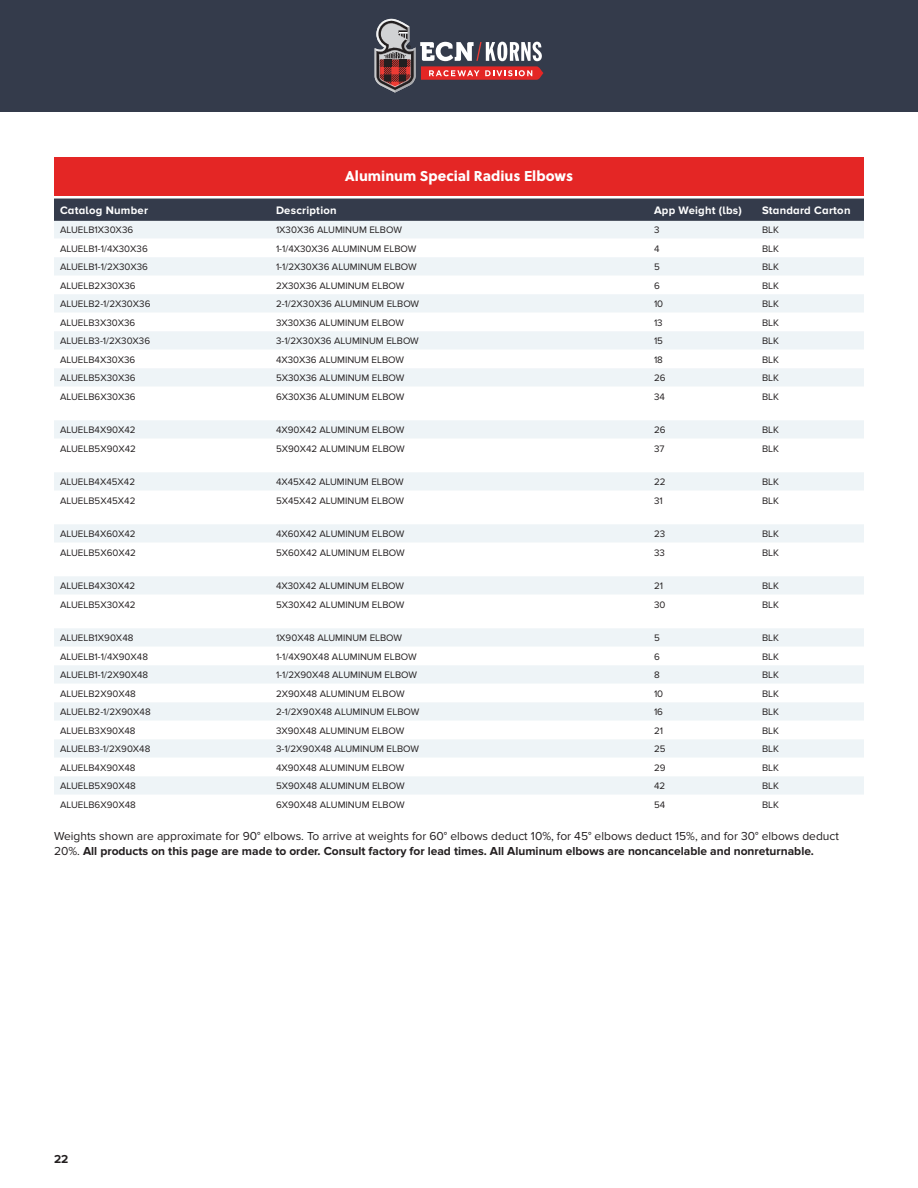
<style>
.page{position:relative;width:918px;height:1188px;background:#fff}
.page>*{position:absolute;margin:0;border:0;box-sizing:border-box;transform-origin:0 0}
.t1{font:800 14.25px "Soleil";color:#fff}
.t2{font:12px/15px "Proxima Nova";color:#231f20}
.t3{font:700 12px "Proxima Nova";color:#231f20}
.t4{font:700 11.25px "Proxima Nova A";letter-spacing:.02em;color:#fff}
.t5{font:9.75px "Proxima Nova";color:#231f20}
.s1{font-weight:700}
</style>
<div class="page">
<div style="left:0;top:0;width:918px;height:112px;background:#343b4b"></div>
<svg style="left:375px;top:19px;width:168px;height:74px"></svg>
<div style="left:54px;top:199px;width:810px;height:22px;background:#343b4b"></div>
<div style="left:54px;top:221px;width:810px;height:17px;background:#eef4f7"></div>
<svg style="left:54px;top:257px;width:810px;height:537px"></svg>
<div style="left:54px;top:157px;width:810px;height:39px;background:#e42625"></div>
<h1 class="t1" style="left:345px;top:164px;width:230px">Aluminum Special Radius Elbows</h1>
<p class="t4" style="left:60px;top:204px;width:90px">Catalog Number</p>
<p class="t4" style="left:276px;top:204px;width:62px">Description</p>
<p class="t4" style="left:654px;top:204px;width:89px">App Weight (lbs)</p>
<p class="t4" style="left:762px;top:204px;width:90px">Standard Carton</p>
<p class="t5" style="left:60px;top:224px;width:75px">ALUELB1X30X36</p>
<p class="t5" style="left:276px;top:224px;width:127px">1X30X36 ALUMINUM ELBOW</p>
<p class="t5" style="left:654px;top:224px;width:7px">3</p>
<p class="t5" style="left:762px;top:224px;width:18px">BLK</p>
<p class="t5" style="left:60px;top:243px;width:89px">ALUELB1-1/4X30X36</p>
<p class="t5" style="left:276px;top:243px;width:142px">1-1/4X30X36 ALUMINUM ELBOW</p>
<p class="t5" style="left:654px;top:243px;width:7px">4</p>
<p class="t5" style="left:762px;top:243px;width:18px">BLK</p>
<p class="t5" style="left:60px;top:261px;width:90px">ALUELB1-1/2X30X36</p>
<p class="t5" style="left:276px;top:261px;width:142px">1-1/2X30X36 ALUMINUM ELBOW</p>
<p class="t5" style="left:654px;top:261px;width:7px">5</p>
<p class="t5" style="left:762px;top:261px;width:18px">BLK</p>
<p class="t5" style="left:60px;top:280px;width:77px">ALUELB2X30X36</p>
<p class="t5" style="left:276px;top:280px;width:130px">2X30X36 ALUMINUM ELBOW</p>
<p class="t5" style="left:654px;top:280px;width:7px">6</p>
<p class="t5" style="left:762px;top:280px;width:18px">BLK</p>
<p class="t5" style="left:60px;top:298px;width:92px">ALUELB2-1/2X30X36</p>
<p class="t5" style="left:276px;top:298px;width:145px">2-1/2X30X36 ALUMINUM ELBOW</p>
<p class="t5" style="left:654px;top:298px;width:11px">10</p>
<p class="t5" style="left:762px;top:298px;width:18px">BLK</p>
<p class="t5" style="left:60px;top:317px;width:77px">ALUELB3X30X36</p>
<p class="t5" style="left:276px;top:317px;width:130px">3X30X36 ALUMINUM ELBOW</p>
<p class="t5" style="left:654px;top:317px;width:10px">13</p>
<p class="t5" style="left:762px;top:317px;width:18px">BLK</p>
<p class="t5" style="left:60px;top:335px;width:92px">ALUELB3-1/2X30X36</p>
<p class="t5" style="left:276px;top:335px;width:144px">3-1/2X30X36 ALUMINUM ELBOW</p>
<p class="t5" style="left:654px;top:335px;width:11px">15</p>
<p class="t5" style="left:762px;top:335px;width:18px">BLK</p>
<p class="t5" style="left:60px;top:354px;width:77px">ALUELB4X30X36</p>
<p class="t5" style="left:276px;top:354px;width:130px">4X30X36 ALUMINUM ELBOW</p>
<p class="t5" style="left:654px;top:354px;width:10px">18</p>
<p class="t5" style="left:762px;top:354px;width:18px">BLK</p>
<p class="t5" style="left:60px;top:372px;width:77px">ALUELB5X30X36</p>
<p class="t5" style="left:276px;top:372px;width:130px">5X30X36 ALUMINUM ELBOW</p>
<p class="t5" style="left:654px;top:372px;width:13px">26</p>
<p class="t5" style="left:762px;top:372px;width:18px">BLK</p>
<p class="t5" style="left:60px;top:391px;width:77px">ALUELB6X30X36</p>
<p class="t5" style="left:276px;top:391px;width:130px">6X30X36 ALUMINUM ELBOW</p>
<p class="t5" style="left:654px;top:391px;width:12px">34</p>
<p class="t5" style="left:762px;top:391px;width:18px">BLK</p>
<p class="t5" style="left:60px;top:424px;width:77px">ALUELB4X90X42</p>
<p class="t5" style="left:276px;top:424px;width:130px">4X90X42 ALUMINUM ELBOW</p>
<p class="t5" style="left:654px;top:424px;width:13px">26</p>
<p class="t5" style="left:762px;top:424px;width:18px">BLK</p>
<p class="t5" style="left:60px;top:443px;width:77px">ALUELB5X90X42</p>
<p class="t5" style="left:276px;top:443px;width:130px">5X90X42 ALUMINUM ELBOW</p>
<p class="t5" style="left:654px;top:443px;width:12px">37</p>
<p class="t5" style="left:762px;top:443px;width:18px">BLK</p>
<p class="t5" style="left:60px;top:476px;width:77px">ALUELB4X45X42</p>
<p class="t5" style="left:276px;top:476px;width:129px">4X45X42 ALUMINUM ELBOW</p>
<p class="t5" style="left:654px;top:476px;width:13px">22</p>
<p class="t5" style="left:762px;top:476px;width:18px">BLK</p>
<p class="t5" style="left:60px;top:495px;width:77px">ALUELB5X45X42</p>
<p class="t5" style="left:276px;top:495px;width:130px">5X45X42 ALUMINUM ELBOW</p>
<p class="t5" style="left:654px;top:495px;width:10px">31</p>
<p class="t5" style="left:762px;top:495px;width:18px">BLK</p>
<p class="t5" style="left:60px;top:528px;width:77px">ALUELB4X60X42</p>
<p class="t5" style="left:276px;top:528px;width:130px">4X60X42 ALUMINUM ELBOW</p>
<p class="t5" style="left:654px;top:528px;width:13px">23</p>
<p class="t5" style="left:762px;top:528px;width:18px">BLK</p>
<p class="t5" style="left:60px;top:547px;width:77px">ALUELB5X60X42</p>
<p class="t5" style="left:276px;top:547px;width:130px">5X60X42 ALUMINUM ELBOW</p>
<p class="t5" style="left:654px;top:547px;width:12px">33</p>
<p class="t5" style="left:762px;top:547px;width:18px">BLK</p>
<p class="t5" style="left:60px;top:580px;width:77px">ALUELB4X30X42</p>
<p class="t5" style="left:276px;top:580px;width:130px">4X30X42 ALUMINUM ELBOW</p>
<p class="t5" style="left:654px;top:580px;width:11px">21</p>
<p class="t5" style="left:762px;top:580px;width:18px">BLK</p>
<p class="t5" style="left:60px;top:599px;width:77px">ALUELB5X30X42</p>
<p class="t5" style="left:276px;top:599px;width:130px">5X30X42 ALUMINUM ELBOW</p>
<p class="t5" style="left:654px;top:599px;width:13px">30</p>
<p class="t5" style="left:762px;top:599px;width:18px">BLK</p>
<p class="t5" style="left:60px;top:632px;width:75px">ALUELB1X90X48</p>
<p class="t5" style="left:276px;top:632px;width:128px">1X90X48 ALUMINUM ELBOW</p>
<p class="t5" style="left:654px;top:632px;width:7px">5</p>
<p class="t5" style="left:762px;top:632px;width:18px">BLK</p>
<p class="t5" style="left:60px;top:651px;width:90px">ALUELB1-1/4X90X48</p>
<p class="t5" style="left:276px;top:651px;width:142px">1-1/4X90X48 ALUMINUM ELBOW</p>
<p class="t5" style="left:654px;top:651px;width:7px">6</p>
<p class="t5" style="left:762px;top:651px;width:18px">BLK</p>
<p class="t5" style="left:60px;top:669px;width:90px">ALUELB1-1/2X90X48</p>
<p class="t5" style="left:276px;top:669px;width:143px">1-1/2X90X48 ALUMINUM ELBOW</p>
<p class="t5" style="left:654px;top:669px;width:7px">8</p>
<p class="t5" style="left:762px;top:669px;width:18px">BLK</p>
<p class="t5" style="left:60px;top:688px;width:77px">ALUELB2X90X48</p>
<p class="t5" style="left:276px;top:688px;width:130px">2X90X48 ALUMINUM ELBOW</p>
<p class="t5" style="left:654px;top:688px;width:11px">10</p>
<p class="t5" style="left:762px;top:688px;width:18px">BLK</p>
<p class="t5" style="left:60px;top:706px;width:92px">ALUELB2-1/2X90X48</p>
<p class="t5" style="left:276px;top:706px;width:145px">2-1/2X90X48 ALUMINUM ELBOW</p>
<p class="t5" style="left:654px;top:706px;width:11px">16</p>
<p class="t5" style="left:762px;top:706px;width:18px">BLK</p>
<p class="t5" style="left:60px;top:725px;width:77px">ALUELB3X90X48</p>
<p class="t5" style="left:276px;top:725px;width:130px">3X90X48 ALUMINUM ELBOW</p>
<p class="t5" style="left:654px;top:725px;width:11px">21</p>
<p class="t5" style="left:762px;top:725px;width:18px">BLK</p>
<p class="t5" style="left:60px;top:743px;width:92px">ALUELB3-1/2X90X48</p>
<p class="t5" style="left:276px;top:743px;width:145px">3-1/2X90X48 ALUMINUM ELBOW</p>
<p class="t5" style="left:654px;top:743px;width:13px">25</p>
<p class="t5" style="left:762px;top:743px;width:18px">BLK</p>
<p class="t5" style="left:60px;top:762px;width:77px">ALUELB4X90X48</p>
<p class="t5" style="left:276px;top:762px;width:130px">4X90X48 ALUMINUM ELBOW</p>
<p class="t5" style="left:654px;top:762px;width:13px">29</p>
<p class="t5" style="left:762px;top:762px;width:18px">BLK</p>
<p class="t5" style="left:60px;top:780px;width:77px">ALUELB5X90X48</p>
<p class="t5" style="left:276px;top:780px;width:130px">5X90X48 ALUMINUM ELBOW</p>
<p class="t5" style="left:654px;top:780px;width:13px">42</p>
<p class="t5" style="left:762px;top:780px;width:18px">BLK</p>
<p class="t5" style="left:60px;top:799px;width:77px">ALUELB6X90X48</p>
<p class="t5" style="left:276px;top:799px;width:130px">6X90X48 ALUMINUM ELBOW</p>
<p class="t5" style="left:654px;top:799px;width:13px">54</p>
<p class="t5" style="left:762px;top:799px;width:18px">BLK</p>
<p class="t2" style="left:54px;top:829px;width:787px">Weights shown are approximate for 90° elbows. To arrive at weights for 60° elbows deduct 10%, for 45° elbows deduct 15%, and for 30° elbows deduct<br>20%. <span class="s1">All products on this page are made to order. Consult factory for lead times. All Aluminum elbows are noncancelable and nonreturnable.</span></p>
<p class="t3" style="left:54px;top:1152px;width:16px">22</p>
</div>
